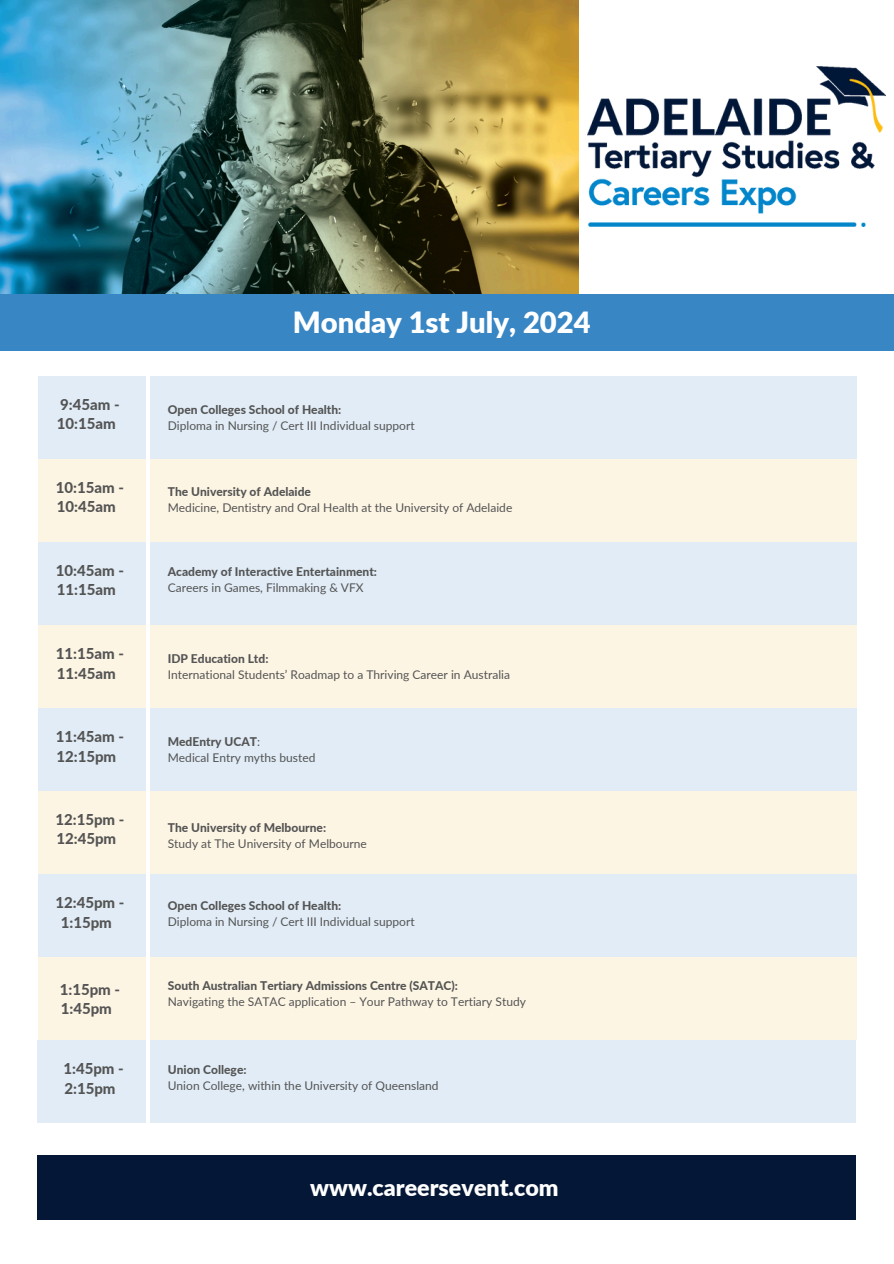
<style>
.page{position:relative;width:894px;height:1264px;background:#fff}
.page>*{position:absolute;margin:0;border:0;box-sizing:border-box;transform-origin:0 0}
.t1{font:900 29.25px "Lato";color:#fff}
.t2{font:900 23.25px "Lato";color:#fff}
.t3{font:800 15px/19.4px "Lato";color:#545454}
.t4{font:12px "Lato";color:#545454}
.t5{font:800 12px "Lato";color:#545454}
.s1{font-weight:400}
</style>
<div class="page">
<div style="left:38px;top:376px;width:818px;height:83px;background:#e1ecf6"></div>
<div style="left:38px;top:459px;width:818px;height:83px;background:#fdf5e4"></div>
<div style="left:38px;top:542px;width:818px;height:82px;background:#e1ecf6"></div>
<div style="left:38px;top:625px;width:818px;height:83px;background:#fdf5e4"></div>
<div style="left:38px;top:708px;width:818px;height:83px;background:#e1ecf6"></div>
<div style="left:38px;top:791px;width:818px;height:83px;background:#fdf5e4"></div>
<div style="left:38px;top:874px;width:818px;height:83px;background:#e1ecf6"></div>
<div style="left:38px;top:1155px;width:817px;height:65px;background:#051736"></div>
<img style="left:0;top:0;width:578px;height:294px">
<img style="left:587px;top:66px;width:297px;height:160px">
<div style="left:0;top:294px;width:893px;height:56px;background:#3986c4"></div>
<div style="left:38px;top:957px;width:818px;height:82px;background:#fdf5e4"></div>
<div style="left:38px;top:1039px;width:817px;height:83px;background:#e1ecf6"></div>
<hr style="left:146px;top:376px;width:4px;height:754px;background:#fff">
<p class="t1" style="left:292px;top:304px;width:299px">Monday 1st July, 2024</p>
<h1 class="t3" style="left:57px;top:394px;width:64px">9:45am -<br>10:15am</h1>
<p class="t5" style="left:168px;top:402px;width:175px">Open Colleges School of Health:</p>
<p class="t4" style="left:168px;top:418px;width:248px">Diploma in Nursing / Cert III Individual support</p>
<p class="t3" style="left:56px;top:477px;width:69px">10:15am -<br>10:45am</p>
<h3 class="t5" style="left:168px;top:484px;width:145px">The University of Adelaide</h3>
<h3 class="t4" style="left:168px;top:500px;width:346px">Medicine, Dentistry and Oral Health at the University of Adelaide</h3>
<p class="t3" style="left:56px;top:560px;width:69px">10:45am -<br>11:15am</p>
<h3 class="t5" style="left:168px;top:564px;width:211px">Academy of Interactive Entertainment:</h3>
<p class="t4" style="left:168px;top:580px;width:197px">Careers in Games, Filmmaking &amp; VFX</p>
<h3 class="t3" style="left:56px;top:644px;width:69px">11:15am -<br>11:45am</h3>
<p class="t5" style="left:168px;top:650px;width:102px">IDP Education Ltd:</p>
<p class="t4" style="left:168px;top:666px;width:344px">International Students’ Roadmap to a Thriving Career in Australia</p>
<p class="t3" style="left:56px;top:727px;width:69px">11:45am -<br>12:15pm</p>
<p class="t5" style="left:168px;top:733px;width:94px">MedEntry UCAT<span class="s1">:</span></p>
<p class="t4" style="left:168px;top:749px;width:149px">Medical Entry myths busted</p>
<p class="t3" style="left:55px;top:809px;width:70px">12:15pm -<br>12:45pm</p>
<p class="t5" style="left:168px;top:820px;width:160px">The University of Melbourne:</p>
<h3 class="t4" style="left:168px;top:836px;width:200px">Study at The University of Melbourne</h3>
<h3 class="t3" style="left:55px;top:892px;width:70px;text-align:center">12:45pm -<br>1:15pm</h3>
<h3 class="t5" style="left:168px;top:897px;width:175px">Open Colleges School of Health:</h3>
<p class="t4" style="left:168px;top:913px;width:248px">Diploma in Nursing / Cert III Individual support</p>
<p class="t3" style="left:60px;top:979px;width:62px">1:15pm -<br>1:45pm</p>
<h3 class="t5" style="left:168px;top:978px;width:292px">South Australian Tertiary Admissions Centre (SATAC):</h3>
<p class="t4" style="left:168px;top:994px;width:359px">Navigating the SATAC application – Your Pathway to Tertiary Study</p>
<p class="t3" style="left:63px;top:1058px;width:62px">1:45pm -<br>2:15pm</p>
<h3 class="t5" style="left:168px;top:1062px;width:80px">Union College:</h3>
<h2 class="t4" style="left:168px;top:1078px;width:272px">Union College, within the University of Queensland</h2>
<p class="t2" style="left:310px;top:1172px;width:250px">www.careersevent.com</p>
</div>
